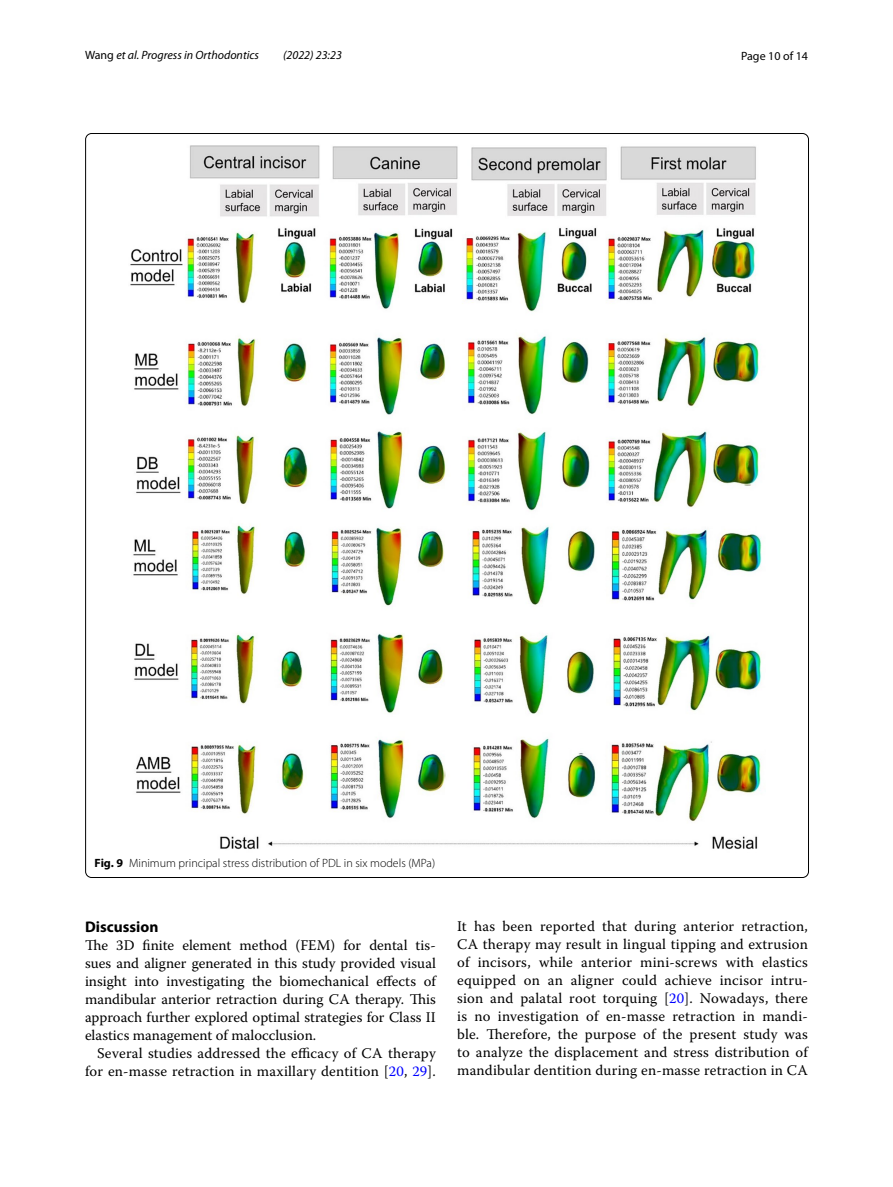
<style>
.page{position:relative;width:893px;height:1187px;background:#fff}
.page>*{position:absolute;margin:0;border:0;box-sizing:border-box;transform-origin:0 0}
.t1{font:700 15.45px "Myriad Pro";color:#000}
.t2{font:14.7px/18px "Warnock Pro";letter-spacing:.015em;color:#000;text-align:justify}
.t3{font:300 12px "Myriad Pro";color:#000}
.t4{font:italic 12px "Myriad Pro";color:#000}
.t5{font:12px "Myriad Pro";color:#000}
.s1{font-style:normal}
.s2{font-weight:700}
.s3{color:#00f}
</style>
<div class="page">
<img style="left:130px;top:145px;width:632px;height:705px">
<p class="t4" style="left:85px;top:48px;width:176px"><span class="s1">Wang</span> et al. Progress in Orthodontics</p>
<p class="t4" style="left:283px;top:48px;width:60px">(2022) 23:23</p>
<p class="t5" style="left:741px;top:48px;width:68px">Page 10 of 14</p>
<p class="t3" style="left:95px;top:856px;width:342px"><span class="s2">Fig. 9</span> Minimum principal stress distribution of PDL in six models (MPa)</p>
<p class="t1" style="left:85px;top:916px;width:75px">Discussion</p>
<p class="t2" style="left:85px;top:935px;width:352px">The 3D finite element method (FEM) for dental tis&shy;sues and aligner generated in this study provided visual insight into investigating the biomechanical effects of mandibular anterior retraction during CA therapy. This approach further explored optimal strategies for Class II elastics management of malocclusion.</p>
<p class="t2" style="left:85px;top:1043px;width:352px;text-align:right">Several studies addressed the efficacy of CA therapy for en-masse retraction in maxillary dentition [<span class="s3">20</span>, <span class="s3">29</span>].</p>
<p class="t2" style="left:457px;top:916px;width:352px">It has been reported that during anterior retraction, CA therapy may result in lingual tipping and extrusion of incisors, while anterior mini-screws with elastics equipped on an aligner could achieve incisor intru&shy;sion and palatal root torquing [<span class="s3">20</span>]. Nowadays, there is no investigation of en-masse retraction in mandi&shy;ble. Therefore, the purpose of the present study was to analyze the displacement and stress distribution of mandibular dentition during en-masse retraction in CA</p>
</div>
